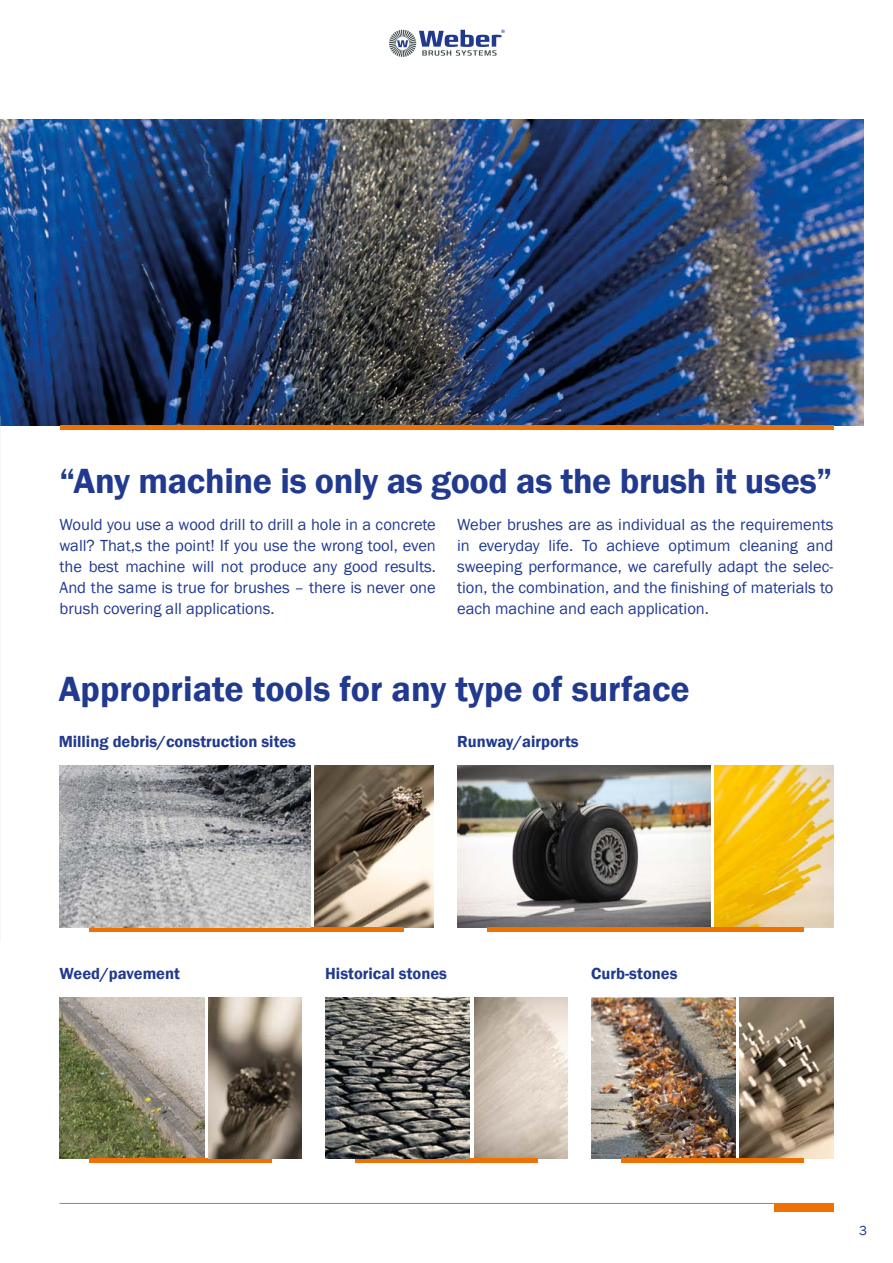
<style>
.page{position:relative;width:893px;height:1263px;background:#fff}
.page>*{position:absolute;margin:0;border:0;box-sizing:border-box;transform-origin:0 0}
.t1{font:600 36px "Franklin Gothic";letter-spacing:-.005em;color:#213a8f}
.t2{font:16.5px/21px "Franklin Gothic";color:#213a8f;text-align:justify}
.t3{font:600 16.5px "Franklin Gothic";color:#213a8f}
.t4{font:13.5px "Franklin Gothic";color:#213a8f}
</style>
<div class="page">
<hr style="left:60px;top:1203px;width:773px;height:1px;background:#ee7203">
<div style="left:774px;top:1203px;width:59px;height:9px;background:#ee7203"></div>
<svg style="left:389px;top:30px;width:115px;height:27px"></svg>
<img style="left:60px;top:997px;width:144px;height:162px">
<hr style="left:89px;top:1159px;width:183px;height:4px;background:#ee7203">
<img style="left:208px;top:997px;width:94px;height:162px">
<img style="left:740px;top:997px;width:93px;height:162px">
<img style="left:591px;top:997px;width:145px;height:162px">
<hr style="left:621px;top:1159px;width:183px;height:4px;background:#ee7203">
<img style="left:474px;top:997px;width:94px;height:162px">
<hr style="left:355px;top:1159px;width:183px;height:4px;background:#ee7203">
<img style="left:325px;top:997px;width:145px;height:162px">
<img style="left:315px;top:765px;width:119px;height:162px">
<svg style="left:89px;top:927px;width:315px;height:4px"></svg>
<img style="left:60px;top:765px;width:250px;height:162px">
<img style="left:714px;top:765px;width:119px;height:162px">
<img style="left:457px;top:765px;width:253px;height:162px">
<hr style="left:487px;top:927px;width:317px;height:4px;background:#ee7203">
<img style="left:0;top:119px;width:863px;height:306px">
<hr style="left:60px;top:425px;width:773px;height:4px;background:#ee7203">
<h1 class="t1" style="left:60px;top:459px;width:774px">“Any machine is only as good as the brush it uses”</h1>
<p class="t2" style="left:60px;top:515px;width:378px">Would you use a wood drill to drill a hole in a concrete wall? That,s the point! If you use the wrong tool, even the best machine will not produce any good results.<br>And the same is true for brushes – there is never one brush covering all applications.</p>
<p class="t2" style="left:457px;top:515px;width:378px">Weber brushes are as individual as the requirements in everyday life. To achieve optimum cleaning and sweeping performance, we carefully adapt the selec&shy;tion, the combination, and the finishing of materials to each machine and each application.</p>
<h1 class="t1" style="left:59px;top:667px;width:633px">Appropriate tools for any type of surface</h1>
<p class="t3" style="left:59px;top:731px;width:239px">Milling debris/construction sites</p>
<p class="t3" style="left:457px;top:731px;width:123px">Runway/airports</p>
<p class="t3" style="left:60px;top:963px;width:122px">Weed/pavement</p>
<p class="t3" style="left:325px;top:963px;width:123px">Historical stones</p>
<p class="t3" style="left:591px;top:963px;width:88px">Curb-stones</p>
<p class="t4" style="left:859px;top:1222px;width:9px">3</p>
</div>
